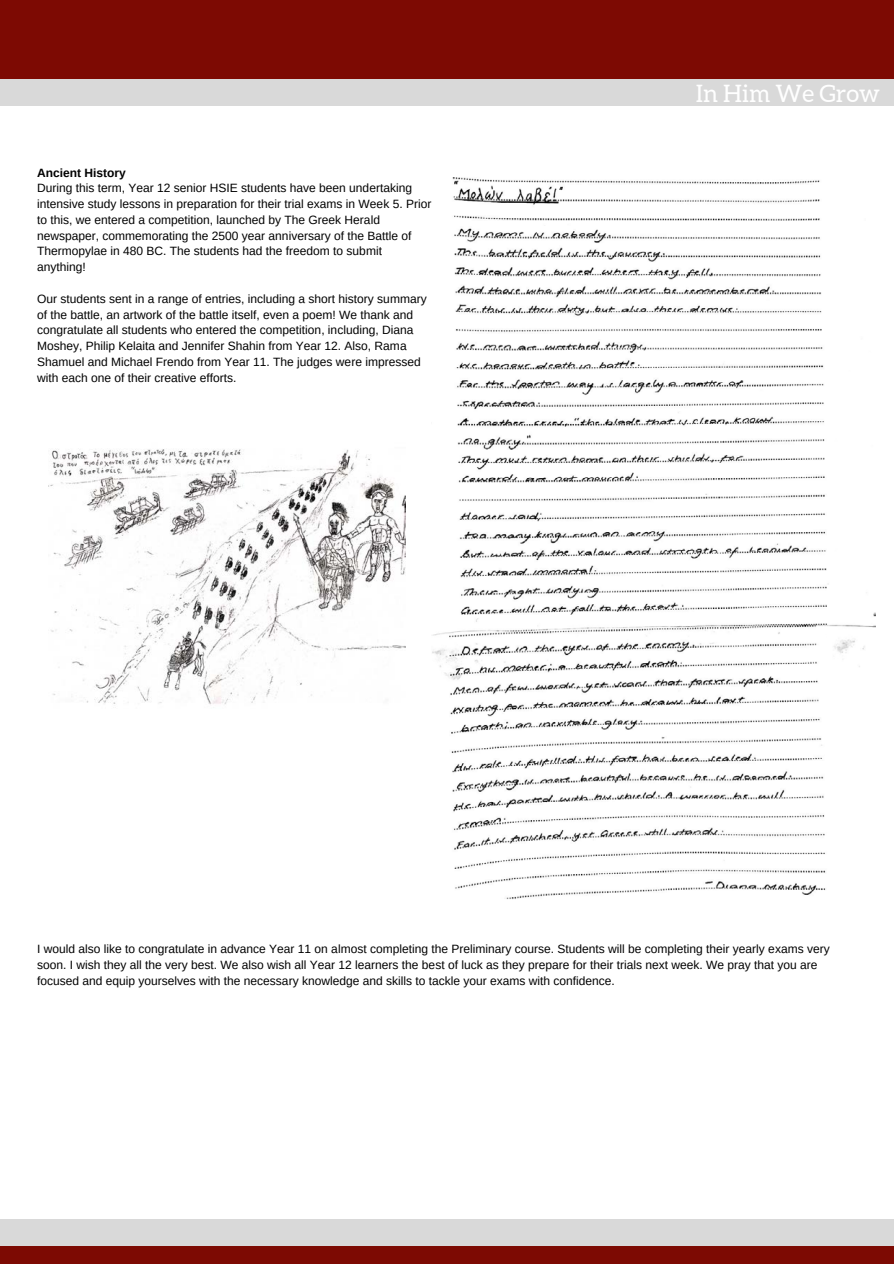
<style>
.page{position:relative;width:894px;height:1264px;background:#fff}
.page>*{position:absolute;margin:0;border:0;box-sizing:border-box;transform-origin:0 0}
.t1{font:24px "Aleo";color:#fff}
.t2{font:12px/15.8px "Arimo";color:#000}
.t3{font:700 12px "Arimo";color:#000}
</style>
<div class="page">
<div style="left:0;top:0;width:893px;height:1263px;background:#7d0a03"></div>
<div style="left:0;top:93px;width:893px;height:1139px;background:#fff"></div>
<div style="left:0;top:1219px;width:893px;height:27px;background:#d9d9d9"></div>
<div style="left:0;top:79px;width:893px;height:27px;background:#d9d9d9"></div>
<img style="left:48px;top:449px;width:357px;height:256px">
<img style="left:432px;top:177px;width:443px;height:722px">
<p class="t3" style="left:37px;top:164px;width:90px">Ancient History</p>
<p class="t2" style="left:37px;top:180px;width:395px">During this term, Year 12 senior HSIE students have been undertaking intensive study lessons in preparation for their trial exams in Week 5. Prior to this, we entered a competition, launched by The Greek Herald newspaper, commemorating the 2500 year anniversary of the Battle of Thermopylae in 480 BC. The students had the freedom to submit anything!</p>
<p class="t2" style="left:37px;top:291px;width:391px">Our students sent in a range of entries, including a short history summary of the battle, an artwork of the battle itself, even a poem! We thank and congratulate all students who entered the competition, including, Diana Moshey, Philip Kelaita and Jennifer Shahin from Year 12. Also, Rama Shamuel and Michael Frendo from Year 11. The judges were impressed with each one of their creative efforts.</p>
<h1 class="t1" style="left:695px;top:80px;width:185px">In Him We Grow</h1>
<p class="t2" style="left:37px;top:941px;width:793px">I would also like to congratulate in advance Year 11 on almost completing the Preliminary course. Students will be completing their yearly exams very soon. I wish they all the very best. We also wish all Year 12 learners the best of luck as they prepare for their trials next week. We pray that you are focused and equip yourselves with the necessary knowledge and skills to tackle your exams with confidence.</p>
</div>
